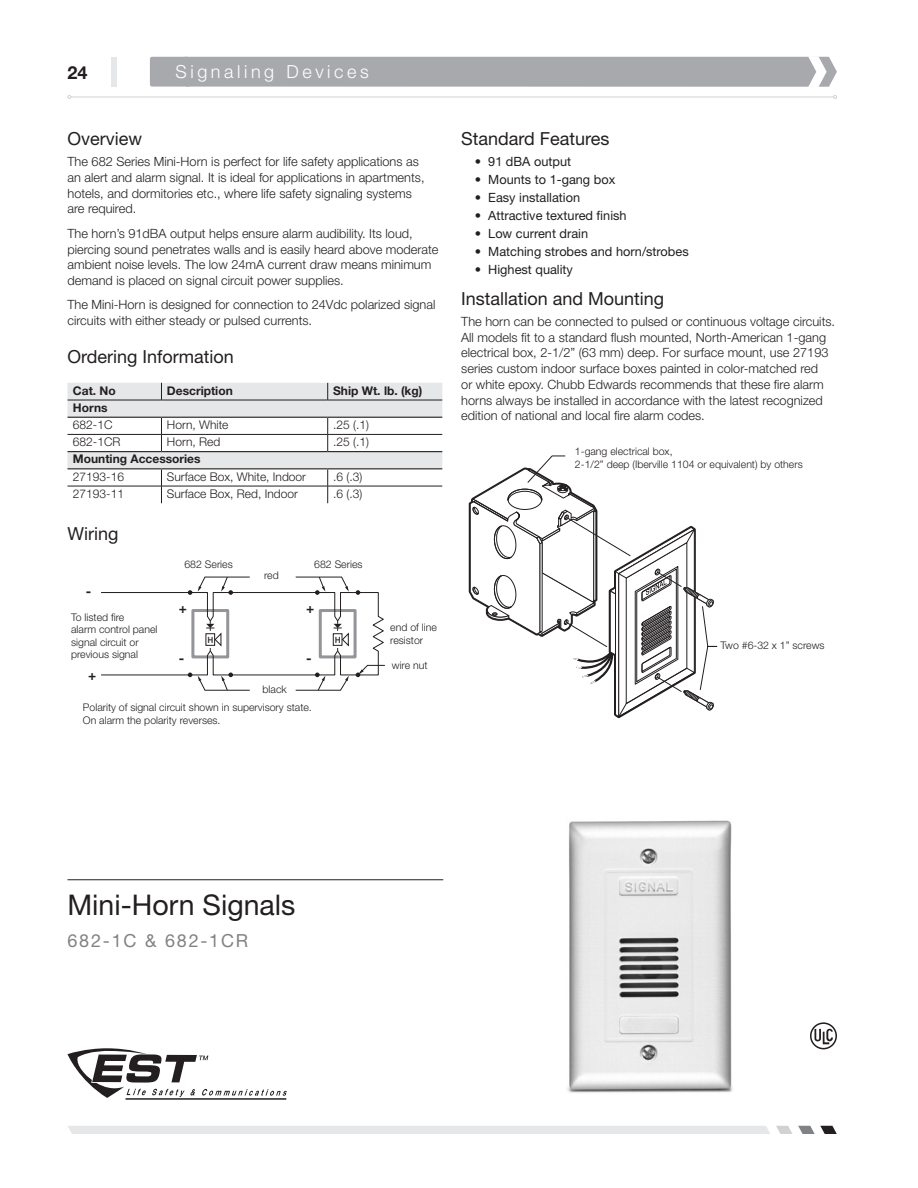
<style>
.page{position:relative;width:918px;height:1188px;background:#fff}
.page>*{position:absolute;margin:0;border:0;box-sizing:border-box;transform-origin:0 0}
.FMCat_12_product{font:28.5px "Helvetica Neue LT Std";color:#231f20}
.FMCat_12_head{font:18px "Helvetica Neue LT Std";color:#231f20}
.FMCat_12_section{font:300 18px "Helvetica Neue LT Std";letter-spacing:.2em;color:#fff}
.FMCat_12_Series{font:18px "Helvetica Neue LT Std";letter-spacing:.1em;color:#808285}
.FMCat_12_head_after{font:18px "Helvetica Neue LT Std";color:#231f20}
.t1{font:700 18px "Helvetica Neue LT Std";color:#231f20}
.t2{font:700 13.65px "Helvetica Neue LT Std";color:#231f20}
.FMCat_12_body{font:300 12.75px/15.8px "Helvetica Neue LT Std";color:#231f20}
.FMCat_12_bullets_1{font:12.75px "Helvetica Neue LT Std";color:#231f20}
.FMCat_12_table_body{font:300 12px "Helvetica Neue LT Std";color:#231f20}
.FMCat_12_table_head{font:700 12px "Helvetica Neue LT Std";color:#231f20}
.t3{font:300 10.5px/12.6px "Helvetica Neue LT Std";color:#231f20}
.t4{font:700 9px "GE Inspira";color:#231f20}
</style>
<div class="page">
<hr style="left:126px;top:1099px;width:160px;height:1px;background:#231f20">
<svg style="left:68px;top:1048px;width:219px;height:50px"></svg>
<div style="left:111px;top:57px;width:6px;height:30px;background:#e6e7e9"></div>
<hr style="left:71px;top:97px;width:763px;height:1px;background:#d1d2d4">
<svg style="left:130px;top:56px;width:707px;height:42px"></svg>
<div style="left:68px;top:1126px;width:702px;height:8px;background:#e6e7e9"></div>
<svg style="left:776px;top:1126px;width:61px;height:8px"></svg>
<svg style="left:68px;top:383px;width:374px;height:120px"></svg>
<hr style="left:68px;top:451px;width:93px;height:1px;background:#231f20">
<hr style="left:161px;top:451px;width:167px;height:1px;background:#231f20">
<hr style="left:328px;top:451px;width:114px;height:1px;background:#231f20">
<hr style="left:68px;top:468px;width:93px;height:1px;background:#231f20">
<hr style="left:161px;top:468px;width:167px;height:1px;background:#231f20">
<hr style="left:328px;top:468px;width:114px;height:1px;background:#231f20">
<hr style="left:68px;top:400px;width:93px;height:1px;background:#231f20">
<hr style="left:161px;top:400px;width:167px;height:1px;background:#231f20">
<hr style="left:328px;top:400px;width:114px;height:1px;background:#231f20">
<hr style="left:68px;top:417px;width:93px;height:1px;background:#231f20">
<hr style="left:161px;top:417px;width:167px;height:1px;background:#231f20">
<hr style="left:328px;top:417px;width:114px;height:1px;background:#231f20">
<svg style="left:810px;top:1022px;width:27px;height:27px"></svg>
<hr style="left:68px;top:880px;width:375px;height:1px;background:#231f20">
<svg style="left:101px;top:577px;width:284px;height:114px"></svg>
<svg style="left:468px;top:456px;width:249px;height:263px"></svg>
<img style="left:567px;top:820px;width:166px;height:273px">
<h2 class="t1" style="left:68px;top:62px;width:22px">24</h2>
<p class="FMCat_12_section" style="left:176px;top:61px;width:195px">Signaling Devices</p>
<p class="FMCat_12_head" style="left:68px;top:128px;width:76px">Overview</p>
<p class="FMCat_12_body" style="left:68px;top:154px;width:359px">The 682 Series Mini-Horn is perfect for life safety applications as an alert and alarm signal. It is ideal for applications in apartments, hotels, and dormitories etc., where life safety signaling systems are required.</p>
<p class="FMCat_12_body" style="left:68px;top:225px;width:373px">The horn’s 91dBA output helps ensure alarm audibility. Its loud, piercing sound penetrates walls and is easily heard above moderate ambient noise levels. The low 24mA current draw means minimum demand is placed on signal circuit power supplies.</p>
<p class="FMCat_12_body" style="left:68px;top:297px;width:369px">The Mini-Horn is designed for connection to 24Vdc polarized signal circuits with either steady or pulsed currents.</p>
<p class="FMCat_12_head" style="left:68px;top:346px;width:168px">Ordering Information</p>
<p class="FMCat_12_table_head" style="left:73px;top:383px;width:44px">Cat. No</p>
<p class="FMCat_12_table_head" style="left:167px;top:383px;width:67px">Description</p>
<p class="FMCat_12_table_head" style="left:333px;top:383px;width:91px">Ship Wt. lb. (kg)</p>
<p class="FMCat_12_table_head" style="left:73px;top:400px;width:36px">Horns</p>
<p class="FMCat_12_table_body" style="left:73px;top:417px;width:41px">682-1C</p>
<p class="FMCat_12_table_body" style="left:167px;top:417px;width:63px">Horn, White</p>
<p class="FMCat_12_table_body" style="left:333px;top:417px;width:37px">.25 (.1)</p>
<p class="FMCat_12_table_body" style="left:73px;top:435px;width:49px">682-1CR</p>
<p class="FMCat_12_table_body" style="left:167px;top:435px;width:55px">Horn, Red</p>
<p class="FMCat_12_table_body" style="left:333px;top:435px;width:37px">.25 (.1)</p>
<p class="FMCat_12_table_head" style="left:73px;top:452px;width:129px">Mounting Accessories</p>
<p class="FMCat_12_table_body" style="left:73px;top:469px;width:53px">27193-16</p>
<p class="FMCat_12_table_body" style="left:167px;top:469px;width:141px">Surface Box, White, Indoor</p>
<p class="FMCat_12_table_body" style="left:333px;top:469px;width:31px">.6 (.3)</p>
<p class="FMCat_12_table_body" style="left:73px;top:486px;width:53px">27193-11</p>
<p class="FMCat_12_table_body" style="left:167px;top:486px;width:132px">Surface Box, Red, Indoor</p>
<p class="FMCat_12_table_body" style="left:333px;top:486px;width:31px">.6 (.3)</p>
<p class="FMCat_12_head_after" style="left:68px;top:523px;width:52px">Wiring</p>
<p class="t2" style="left:86px;top:583px;width:7px">-</p>
<p class="t3" style="left:184px;top:558px;width:50px">682 Series</p>
<p class="t3" style="left:264px;top:569px;width:16px">red</p>
<p class="t3" style="left:314px;top:558px;width:50px">682 Series</p>
<p class="t2" style="left:179px;top:599px;width:10px">+</p>
<p class="t2" style="left:306px;top:599px;width:10px">+</p>
<p class="t3" style="left:71px;top:610px;width:88px">To listed fire<br>alarm control panel signal circuit or previous signal</p>
<p class="t3" style="left:390px;top:621px;width:48px">end of line resistor</p>
<p class="t4" style="left:207px;top:634px;width:8px">H</p>
<p class="t4" style="left:335px;top:634px;width:8px">H</p>
<p class="t2" style="left:179px;top:650px;width:7px">-</p>
<p class="t2" style="left:306px;top:650px;width:7px">-</p>
<p class="t3" style="left:392px;top:659px;width:37px">wire nut</p>
<p class="t2" style="left:88px;top:666px;width:10px">+</p>
<p class="t3" style="left:263px;top:682px;width:26px">black</p>
<p class="t3" style="left:83px;top:701px;width:230px">Polarity of signal circuit shown in supervisory state.<br>On alarm the polarity reverses.</p>
<p class="FMCat_12_head" style="left:461px;top:128px;width:150px">Standard Features</p>
<p class="FMCat_12_bullets_1" style="left:475px;top:154px;width:98px">• 91 dBA output</p>
<p class="FMCat_12_bullets_1" style="left:475px;top:172px;width:142px">• Mounts to 1-gang box</p>
<p class="FMCat_12_bullets_1" style="left:475px;top:190px;width:107px">• Easy installation</p>
<p class="FMCat_12_bullets_1" style="left:475px;top:208px;width:153px">• Attractive textured finish</p>
<p class="FMCat_12_bullets_1" style="left:475px;top:226px;width:115px">• Low current drain</p>
<p class="FMCat_12_bullets_1" style="left:475px;top:244px;width:216px">• Matching strobes and horn/strobes</p>
<p class="FMCat_12_bullets_1" style="left:475px;top:262px;width:100px">• Highest quality</p>
<p class="FMCat_12_head" style="left:461px;top:288px;width:205px">Installation and Mounting</p>
<p class="FMCat_12_body" style="left:461px;top:313px;width:375px">The horn can be connected to pulsed or continuous voltage circuits.<br>All models fit to a standard flush mounted, North-American 1-gang electrical box, 2-1/2” (63 mm) deep. For surface mount, use 27193 series custom indoor surface boxes painted in color-matched red<br>or white epoxy. Chubb Edwards recommends that these fire alarm horns always be installed in accordance with the latest recognized edition of national and local fire alarm codes.</p>
<p class="t3" style="left:575px;top:445px;width:229px">1-gang electrical box,<br>2-1/2” deep (Iberville 1104 or equivalent) by others</p>
<p class="t3" style="left:721px;top:639px;width:105px">Two #6-32 x 1” screws</p>
<p class="FMCat_12_product" style="left:68px;top:887px;width:229px">Mini-Horn Signals</p>
<p class="FMCat_12_Series" style="left:68px;top:930px;width:182px">682-1C &amp; 682-1CR</p>
</div>
